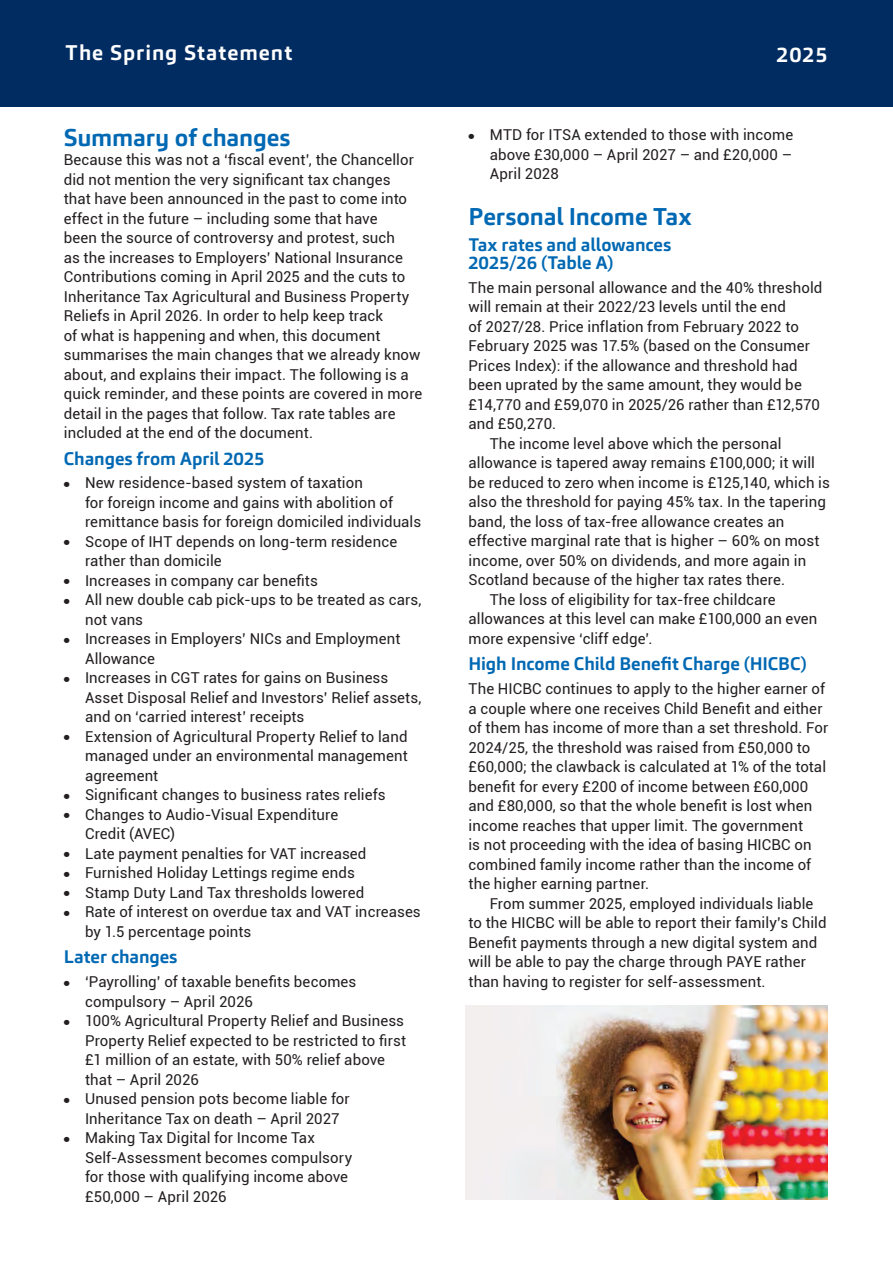
<style>
.page{position:relative;width:893px;height:1263px;background:#fff}
.page>*{position:absolute;margin:0;border:0;box-sizing:border-box;transform-origin:0 0}
.t1{font:700 24px "Carnac";letter-spacing:-.01em;color:#0168b3}
.t2{font:700 21px "Carnac";letter-spacing:.045em;color:#fff}
.t3{font:700 18px/18px "Carnac";letter-spacing:-.005em;color:#0168b3}
.t4{font:15px/19.5px "Roboto";letter-spacing:.005em;color:#231f20}
</style>
<div class="page">
<div style="left:0;top:0;width:893px;height:106px;background:#002c62"></div>
<img style="left:466px;top:1006px;width:361px;height:193px">
<h2 class="t2" style="left:65px;top:39px;width:228px">The Spring Statement</h2>
<h2 class="t2" style="left:776px;top:41px;width:53px">2025</h2>
<h1 class="t1" style="left:64px;top:122px;width:228px">Summary of changes</h1>
<p class="t4" style="left:64px;top:149px;width:360px">Because this was not a ‘fiscal event’, the Chancellor did not mention the very significant tax changes<br>that have been announced in the past to come into effect in the future – including some that have<br>been the source of controversy and protest, such<br>as the increases to Employers’ National Insurance Contributions coming in April 2025 and the cuts to Inheritance Tax Agricultural and Business Property Reliefs in April 2026. In order to help keep track<br>of what is happening and when, this document summarises the main changes that we already know about, and explains their impact. The following is a quick reminder, and these points are covered in more detail in the pages that follow. Tax rate tables are included at the end of the document.</p>
<p class="t3" style="left:64px;top:449px;width:202px">Changes from April 2025</p>
<p class="t4" style="left:85px;top:473px;width:338px;text-indent:-21px">● New residence-based system of taxation<br>for foreign income and gains with abolition of remittance basis for foreign domiciled individuals</p>
<p class="t4" style="left:85px;top:531px;width:314px;text-indent:-21px">● Scope of IHT depends on long-term residence rather than domicile</p>
<p class="t4" style="left:64px;top:570px;width:256px">● Increases in company car benefits</p>
<p class="t4" style="left:85px;top:590px;width:338px;text-indent:-21px">● All new double cab pick-ups to be treated as cars, not vans</p>
<p class="t4" style="left:85px;top:629px;width:317px;text-indent:-21px">● Increases in Employers’ NICs and Employment<br>Allowance</p>
<p class="t4" style="left:85px;top:668px;width:338px;text-indent:-21px">● Increases in CGT rates for gains on Business<br>Asset Disposal Relief and Investors’ Relief assets, and on ‘carried interest’ receipts</p>
<p class="t4" style="left:85px;top:726px;width:324px;text-align:justify;text-indent:-21px">● Extension of Agricultural Property Relief to land managed under an environmental management agreement</p>
<p class="t4" style="left:64px;top:785px;width:323px">● Significant changes to business rates reliefs</p>
<p class="t4" style="left:85px;top:804px;width:255px;text-indent:-21px">● Changes to Audio-Visual Expenditure<br>Credit (AVEC)</p>
<p class="t4" style="left:64px;top:843px;width:304px">● Late payment penalties for VAT increased</p>
<p class="t4" style="left:64px;top:863px;width:293px">● Furnished Holiday Lettings regime ends</p>
<p class="t4" style="left:64px;top:882px;width:302px">● Stamp Duty Land Tax thresholds lowered</p>
<p class="t4" style="left:85px;top:902px;width:337px;text-indent:-21px">● Rate of interest on overdue tax and VAT increases by 1.5 percentage points</p>
<p class="t3" style="left:64px;top:948px;width:115px">Later changes</p>
<p class="t4" style="left:85px;top:971px;width:273px;text-indent:-21px">● ‘Payrolling’ of taxable benefits becomes compulsory – April 2026</p>
<p class="t4" style="left:85px;top:1010px;width:322px;text-indent:-21px">● 100% Agricultural Property Relief and Business Property Relief expected to be restricted to first £1 million of an estate, with 50% relief above that – April 2026</p>
<p class="t4" style="left:85px;top:1088px;width:266px;text-indent:-21px">● Unused pension pots become liable for<br>Inheritance Tax on death – April 2027</p>
<p class="t4" style="left:85px;top:1127px;width:269px;text-indent:-21px">● Making Tax Digital for Income Tax<br>Self-Assessment becomes compulsory for those with qualifying income above £50,000 – April 2026</p>
<p class="t4" style="left:490px;top:125px;width:305px;text-align:justify;text-indent:-21px">● MTD for ITSA extended to those with income above £30,000 – April 2027 – and £20,000 – April 2028</p>
<h1 class="t1" style="left:468px;top:201px;width:225px">Personal Income Tax</h1>
<p class="t3" style="left:468px;top:236px;width:204px">Tax rates and allowances<br>2025/26 (Table A)</p>
<p class="t4" style="left:468px;top:277px;width:355px">The main personal allowance and the 40% threshold</p>
<p class="t4" style="left:468px;top:297px;width:319px">will remain at their 2022/23 levels until the end</p>
<p class="t4" style="left:468px;top:316px;width:332px">of 2027/28. Price inflation from February 2022 to</p>
<p class="t4" style="left:468px;top:336px;width:343px">February 2025 was 17.5% (based on the Consumer</p>
<p class="t4" style="left:468px;top:355px;width:331px">Prices Index): if the allowance and threshold had</p>
<p class="t4" style="left:468px;top:375px;width:335px">been uprated by the same amount, they would be</p>
<p class="t4" style="left:468px;top:394px;width:353px">£14,770 and £59,070 in 2025/26 rather than £12,570</p>
<p class="t4" style="left:468px;top:414px;width:89px">and £50,270.</p>
<p class="t4" style="left:490px;top:433px;width:293px">The income level above which the personal</p>
<p class="t4" style="left:468px;top:453px;width:348px">allowance is tapered away remains £100,000; it will</p>
<p class="t4" style="left:468px;top:472px;width:363px">be reduced to zero when income is £125,140, which is</p>
<p class="t4" style="left:468px;top:492px;width:359px">also the threshold for paying 45% tax. In the tapering</p>
<p class="t4" style="left:468px;top:511px;width:317px">band, the loss of tax-free allowance creates an</p>
<p class="t4" style="left:468px;top:531px;width:352px">effective marginal rate that is higher – 60% on most</p>
<p class="t4" style="left:468px;top:550px;width:339px">income, over 50% on dividends, and more again in</p>
<p class="t4" style="left:468px;top:570px;width:318px">Scotland because of the higher tax rates there.</p>
<p class="t4" style="left:490px;top:589px;width:287px">The loss of eligibility for tax-free childcare</p>
<p class="t4" style="left:468px;top:609px;width:350px">allowances at this level can make £100,000 an even</p>
<p class="t4" style="left:468px;top:628px;width:186px">more expensive ‘cliff edge’.</p>
<p class="t3" style="left:468px;top:655px;width:340px">High Income Child Benefit Charge (HICBC)</p>
<p class="t4" style="left:468px;top:678px;width:361px">The HICBC continues to apply to the higher earner of a couple where one receives Child Benefit and either of them has income of more than a set threshold. For 2024/25, the threshold was raised from £50,000 to £60,000; the clawback is calculated at 1% of the total benefit for every £200 of income between £60,000 and £80,000, so that the whole benefit is lost when income reaches that upper limit. The government<br>is not proceeding with the idea of basing HICBC on combined family income rather than the income of the higher earning partner.</p>
<p class="t4" style="left:468px;top:893px;width:360px;text-indent:21px">From summer 2025, employed individuals liable to the HICBC will be able to report their family’s Child Benefit payments through a new digital system and will be able to pay the charge through PAYE rather than having to register for self-assessment.</p>
</div>
